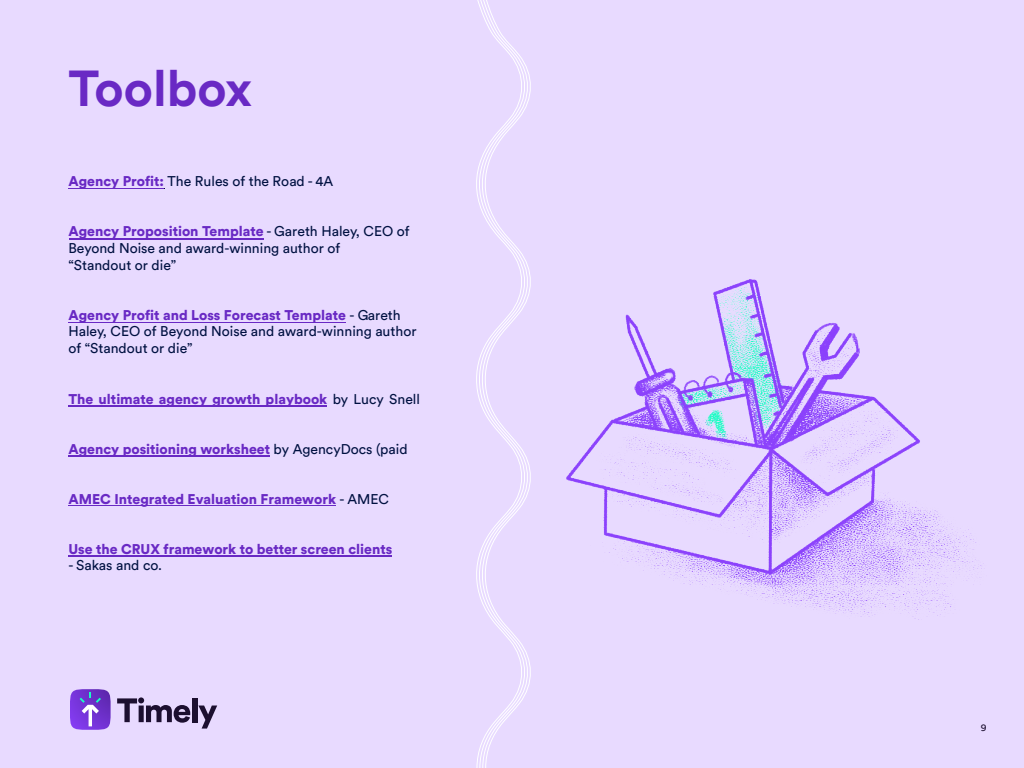
<style>
.page{position:relative;width:1024px;height:768px;background:#e8daff}
.page>*{position:absolute;margin:0;border:0;box-sizing:border-box;transform-origin:0 0}
.t1{font:700 50px "Circular Std";color:#6929c4}
.t2{font:14px/16.8px "Circular Std";color:#001141}
.t3{font:900 14px "Circular Std";color:#6929c4}
.t4{font:10px "Circular Std";color:#1c0f30}
.s1{font-weight:900;color:#6929c4}
.s2{font-weight:400;color:#001141}
</style>
<div class="page">
<svg style="left:476px;top:0;width:51px;height:768px"></svg>
<img style="left:476px;top:220px;width:508px;height:467px">
<svg style="left:117px;top:697px;width:73px;height:26px"></svg>
<div style="left:192px;top:698px;width:5px;height:24px;background:#1c0f30"></div>
<svg style="left:198px;top:706px;width:19px;height:23px"></svg>
<svg style="left:70px;top:689px;width:41px;height:41px;background:#8352d8"></svg>
<hr style="left:69px;top:188px;width:95px;height:1px;background:#6929c4">
<hr style="left:69px;top:238px;width:194px;height:1px;background:#6929c4">
<hr style="left:69px;top:322px;width:277px;height:1px;background:#6929c4">
<hr style="left:69px;top:406px;width:258px;height:1px;background:#6929c4">
<hr style="left:69px;top:456px;width:201px;height:1px;background:#6929c4">
<hr style="left:69px;top:506px;width:267px;height:1px;background:#6929c4">
<hr style="left:68px;top:556px;width:324px;height:1px;background:#6929c4">
<h1 class="t1" style="left:68px;top:56px;width:185px">Toolbox</h1>
<p class="t2" style="left:68px;top:173px;width:266px"><span class="s1">Agency Profit:</span> The Rules of the Road - 4A</p>
<p class="t2" style="left:68px;top:223px;width:343px"><span class="s1">Agency Proposition Template</span> - Gareth Haley, CEO of<br>Beyond Noise and award-winning author of<br>“Standout or die”</p>
<p class="t2" style="left:68px;top:306px;width:350px"><span class="s1">Agency Profit and Loss Forecast Template</span> - Gareth<br>Haley, CEO of Beyond Noise and award-winning author of “Standout or die”</p>
<p class="t3" style="left:68px;top:389px;width:353px">The ultimate agency growth playbook <span class="s2">by Lucy Snell</span></p>
<p class="t3" style="left:68px;top:439px;width:341px">Agency positioning worksheet <span class="s2">by AgencyDocs (paid</span></p>
<p class="t3" style="left:68px;top:489px;width:322px">AMEC Integrated Evaluation Framework <span class="s2">- AMEC</span></p>
<p class="t3" style="left:68px;top:539px;width:325px">Use the CRUX framework to better screen clients</p>
<p class="t2" style="left:68px;top:557px;width:95px">- Sakas and co.</p>
<p class="t4" style="left:981px;top:721px;width:7px">9</p>
</div>
